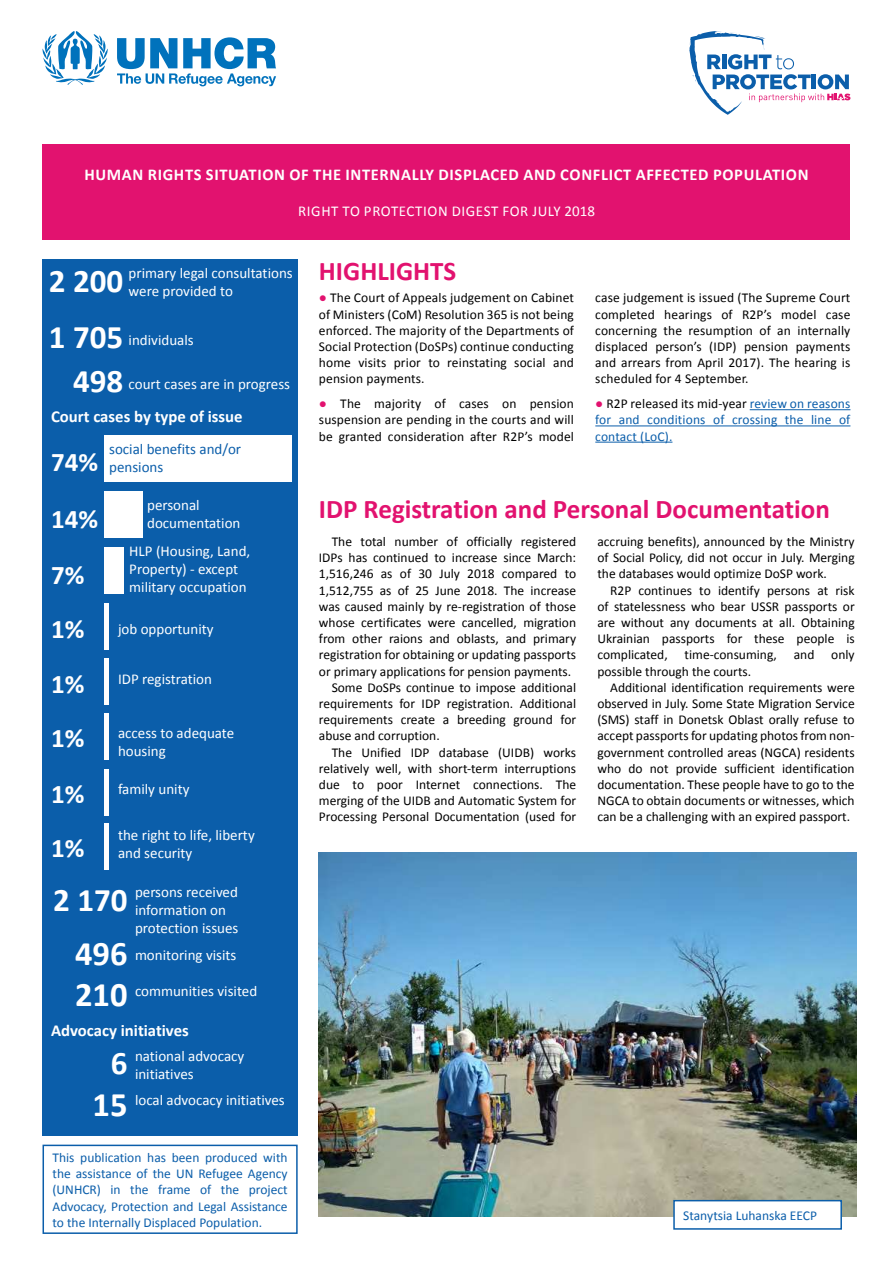
<style>
.page{position:relative;width:893px;height:1263px;background:#fff}
.page>*{position:absolute;margin:0;border:0;box-sizing:border-box;transform-origin:0 0}
.t1{font:700 34.5px/41.4px "Calibri";color:#fff}
.t2{font:700 33px/56.6px "Calibri";color:#fff}
.t3{font:700 27px "Calibri";color:#e2126f}
.t4{font:700 27px/55.3px "Calibri";color:#fff}
.t5{font:700 16.8px "Calibri";color:#fff}
.t6{font:700 16.5px "Calibri";letter-spacing:.04em;color:#fff}
.t7{font:15px/18px "Calibri";color:#fff}
.t8{font:15px "Calibri";letter-spacing:.04em;color:#fff}
.t9{font:15px/18px "Calibri";color:#0b5eaa}
.t10{font:13.5px/16.2px "Calibri";color:#000;text-align:justify}
.t11{font:13.5px/16.2px "Calibri";color:#0b5eaa;text-align:justify}
.s1{font-family:"Arial";color:#e2126f}
.s2{color:#000}
</style>
<div class="page">
<div style="left:43px;top:259px;width:255px;height:877px;background:#0b5eaa"></div>
<hr style="left:750px;top:409px;width:100px;height:1px;background:#0b5eaa">
<hr style="left:595px;top:425px;width:255px;height:1px;background:#0b5eaa">
<hr style="left:595px;top:442px;width:77px;height:1px;background:#0b5eaa">
<div style="left:43px;top:1144px;width:255px;height:90px;border:2px solid #0b5eaa"></div>
<div style="left:104px;top:547px;width:19px;height:46px;background:#fff"></div>
<hr style="left:104px;top:603px;width:4px;height:47px;background:#fff">
<hr style="left:104px;top:658px;width:4px;height:47px;background:#fff">
<div style="left:104px;top:435px;width:187px;height:47px;background:#fff"></div>
<div style="left:104px;top:491px;width:38px;height:47px;background:#fff"></div>
<hr style="left:104px;top:713px;width:4px;height:47px;background:#fff">
<hr style="left:104px;top:769px;width:4px;height:47px;background:#fff">
<hr style="left:104px;top:823px;width:4px;height:47px;background:#fff">
<div style="left:43px;top:145px;width:807px;height:95px;background:#e2126f"></div>
<svg style="left:689px;top:31px;width:161px;height:84px"></svg>
<svg style="left:42px;top:31px;width:66px;height:54px"></svg>
<svg style="left:117px;top:37px;width:159px;height:49px"></svg>
<img style="left:319px;top:853px;width:537px;height:363px">
<div style="left:674px;top:1201px;width:167px;height:28px;background:#fff"></div>
<div style="left:673px;top:1200px;width:169px;height:30px;border:2px solid #0b5eaa"></div>
<p class="t6" style="left:84px;top:168px;width:726px">HUMAN RIGHTS SITUATION OF THE INTERNALLY DISPLACED AND CONFLICT AFFECTED POPULATION</p>
<p class="t8" style="left:298px;top:205px;width:298px">RIGHT TO PROTECTION DIGEST FOR JULY 2018</p>
<p class="t7" style="left:129px;top:265px;width:166px">primary legal consultations were provided to</p>
<p class="t7" style="left:129px;top:332px;width:67px">individuals</p>
<p class="t7" style="left:129px;top:376px;width:163px">court cases are in progress</p>
<h2 class="t2" style="left:49px;top:255px;width:76px">2 200<br>1 705</h2>
<h2 class="t2" style="left:73px;top:355px;width:52px">498</h2>
<p class="t5" style="left:51px;top:411px;width:193px">Court cases by type of issue</p>
<h3 class="t4" style="left:51px;top:436px;width:49px;line-height:57px">74%<br>14%</h3>
<h3 class="t4" style="left:51px;top:550px;width:35px;line-height:54.2px">7%<br>1%</h3>
<p class="t9" style="left:109px;top:441px;width:134px">social benefits and/or pensions</p>
<p class="t7" style="left:147px;top:497px;width:95px">personal documentation</p>
<p class="t7" style="left:129px;top:543px;width:123px">HLP (Housing, Land,<br>Property) - except military occupation</p>
<p class="t7" style="left:118px;top:620px;width:97px">job opportunity</p>
<h3 class="t4" style="left:51px;top:658px;width:35px;text-align:justify">1% 1% 1%</h3>
<h3 class="t4" style="left:51px;top:822px;width:35px">1%</h3>
<p class="t7" style="left:118px;top:671px;width:96px">IDP registration</p>
<p class="t7" style="left:118px;top:724px;width:118px">access to adequate housing</p>
<p class="t7" style="left:118px;top:780px;width:73px">family unity</p>
<p class="t7" style="left:118px;top:827px;width:138px">the right to life, liberty and security</p>
<h2 class="t2" style="left:53px;top:874px;width:76px">2 170</h2>
<h1 class="t1" style="left:75px;top:935px;width:54px">496<br>210</h1>
<p class="t7" style="left:135px;top:884px;width:105px">persons received information on protection issues</p>
<p class="t7" style="left:135px;top:947px;width:103px">monitoring visits</p>
<p class="t7" style="left:135px;top:983px;width:124px">communities visited</p>
<p class="t5" style="left:51px;top:1024px;width:139px">Advocacy initiatives</p>
<h2 class="t2" style="left:111px;top:1038px;width:18px">6</h2>
<h1 class="t1" style="left:93px;top:1086px;width:36px">15</h1>
<p class="t7" style="left:135px;top:1048px;width:111px">national advocacy initiatives</p>
<p class="t7" style="left:135px;top:1092px;width:151px">local advocacy initiatives</p>
<p class="t11" style="left:53px;top:1150px;width:237px">This publication has been produced with the assistance of the UN Refugee Agency (UNHCR) in the frame of the project Advocacy, Protection and Legal Assistance to the Internally Displaced Population.</p>
<h3 class="t3" style="left:319px;top:261px;width:139px">HIGHLIGHTS</h3>
<p class="t10" style="left:319px;top:291px;width:257px"><span class="s1">●</span> The Court of Appeals judgement on Cabinet of Ministers (CoM) Resolution 365 is not being enforced. The majority of the Departments of Social Protection (DoSPs) continue conducting home visits prior to reinstating social and pension payments.</p>
<p class="t10" style="left:319px;top:396px;width:257px"><span class="s1">●</span> The majority of cases on pension suspension are pending in the courts and will be granted consideration after R2P’s model</p>
<p class="t10" style="left:595px;top:291px;width:257px">case judgement is issued (The Supreme Court completed hearings of R2P’s model case concerning the resumption of an internally displaced person’s (IDP) pension payments and arrears from April 2017). The hearing is scheduled for 4 September.</p>
<p class="t11" style="left:595px;top:396px;width:257px"><span class="s1">●</span> <span class="s2">R2P released its mid-year</span> review on reasons for and conditions of crossing the line of contact (LoC).</p>
<h3 class="t3" style="left:319px;top:499px;width:512px">IDP Registration and Personal Documentation</h3>
<p class="t10" style="left:332px;top:534px;width:246px">The total number of officially registered</p>
<p class="t10" style="left:319px;top:550px;width:259px">IDPs has continued to increase since March:</p>
<p class="t10" style="left:319px;top:567px;width:259px">1,516,246 as of 30 July 2018 compared to</p>
<p class="t10" style="left:319px;top:583px;width:259px">1,512,755 as of 25 June 2018. The increase</p>
<p class="t10" style="left:319px;top:599px;width:259px">was caused mainly by re-registration of those</p>
<p class="t10" style="left:319px;top:615px;width:259px">whose certificates were cancelled, migration</p>
<p class="t10" style="left:319px;top:631px;width:259px">from other raions and oblasts, and primary</p>
<p class="t10" style="left:319px;top:648px;width:259px">registration for obtaining or updating passports</p>
<p class="t10" style="left:319px;top:664px;width:254px">or primary applications for pension payments.</p>
<p class="t10" style="left:332px;top:680px;width:246px">Some DoSPs continue to impose additional</p>
<p class="t10" style="left:319px;top:696px;width:259px">requirements for IDP registration. Additional</p>
<p class="t10" style="left:319px;top:712px;width:259px">requirements create a breeding ground for</p>
<p class="t10" style="left:319px;top:729px;width:122px">abuse and corruption.</p>
<p class="t10" style="left:332px;top:745px;width:246px">The Unified IDP database (UIDB) works</p>
<p class="t10" style="left:319px;top:761px;width:259px">relatively well, with short-term interruptions</p>
<p class="t10" style="left:319px;top:777px;width:259px">due to poor Internet connections. The</p>
<p class="t10" style="left:319px;top:793px;width:259px">merging of the UIDB and Automatic System for</p>
<p class="t10" style="left:319px;top:810px;width:259px">Processing Personal Documentation (used for</p>
<p class="t10" style="left:597px;top:534px;width:259px">accruing benefits), announced by the Ministry of Social Policy, did not occur in July. Merging the databases would optimize DoSP work.</p>
<p class="t10" style="left:597px;top:583px;width:259px;text-indent:13px">R2P continues to identify persons at risk of statelessness who bear USSR passports or are without any documents at all. Obtaining Ukrainian passports for these people is complicated, time-consuming, and</p>
<p class="t10" style="left:831px;top:648px;width:25px">only</p>
<p class="t10" style="left:597px;top:664px;width:155px">possible through the courts.</p>
<p class="t10" style="left:610px;top:680px;width:246px">Additional identification requirements were</p>
<p class="t10" style="left:597px;top:696px;width:259px">observed in July. Some State Migration Service</p>
<p class="t10" style="left:597px;top:712px;width:259px">(SMS) staff in Donetsk Oblast orally refuse to</p>
<p class="t10" style="left:597px;top:729px;width:259px">accept passports for updating photos from non-</p>
<p class="t10" style="left:597px;top:745px;width:259px">government controlled areas (NGCA) residents</p>
<p class="t10" style="left:597px;top:761px;width:259px">who do not provide sufficient identification</p>
<p class="t10" style="left:597px;top:777px;width:259px">documentation. These people have to go to the</p>
<p class="t10" style="left:597px;top:793px;width:259px">NGCA to obtain documents or witnesses, which</p>
<p class="t10" style="left:597px;top:810px;width:254px">can be a challenging with an expired passport.</p>
<p class="t11" style="left:683px;top:1208px;width:135px">Stanytsia Luhanska EECP</p>
</div>
